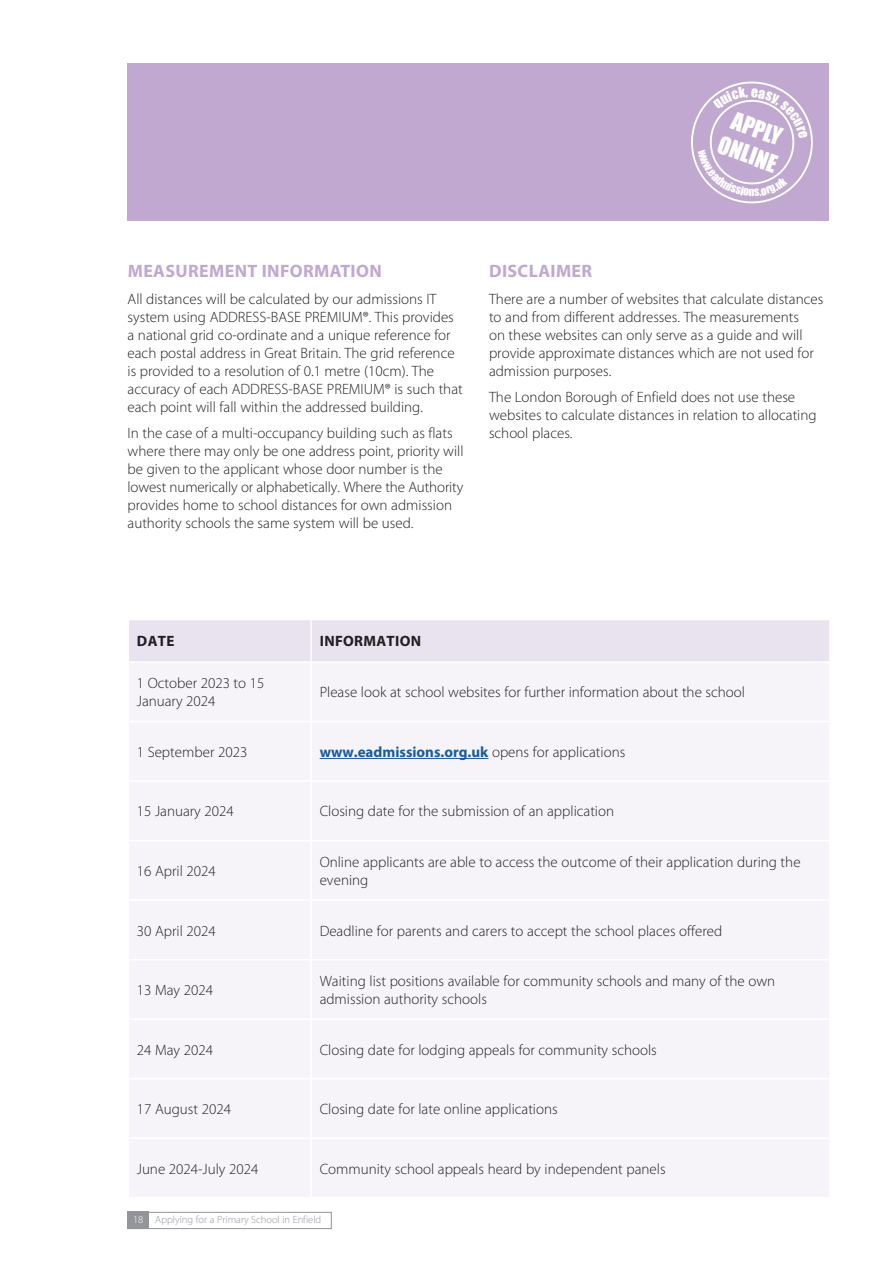
<style>
.page{position:relative;width:893px;height:1263px;background:#fff}
.page>*{position:absolute;margin:0;border:0;box-sizing:border-box;transform-origin:0 0}
.t1{font:22.5px "Impact";color:#fff}
.Front_sec_cap_subs{font:700 18px "Myriad Pro";letter-spacing:.02em;color:#c0a8d0}
.Body_text__2mm{font:300 15px/18px "Myriad Pro";color:#231f20}
.Body_text__2mm-2{font:700 15px "Myriad Pro";color:#175d9e}
.Body_text__2mm-3{font:700 15px "Myriad Pro";letter-spacing:.02em;color:#231f20}
.t2{font:300 10.5px "Myriad Pro";color:#939598}
.s1{font-weight:300;color:#231f20}
.s2{color:#fff}
</style>
<div class="page">
<div style="left:128px;top:1212px;width:204px;height:17px;background:#fff;border:1px solid #939598"></div>
<div style="left:128px;top:1212px;width:21px;height:17px;background:#939598"></div>
<div style="left:128px;top:64px;width:701px;height:157px;background:#c0a8d0"></div>
<div style="left:129px;top:620px;width:700px;height:41px;background:#e9e2ef"></div>
<div style="left:129px;top:663px;width:700px;height:534px;background:#f7f4f9"></div>
<hr style="left:310px;top:620px;width:2px;height:41px;background:#fff">
<hr style="left:310px;top:663px;width:2px;height:58px;background:#fff">
<hr style="left:128px;top:721px;width:183px;height:1px;background:#fff">
<hr style="left:311px;top:721px;width:520px;height:1px;background:#fff">
<hr style="left:310px;top:722px;width:2px;height:58px;background:#fff">
<hr style="left:128px;top:780px;width:183px;height:2px;background:#fff">
<hr style="left:311px;top:780px;width:520px;height:2px;background:#fff">
<hr style="left:310px;top:782px;width:2px;height:58px;background:#fff">
<hr style="left:128px;top:840px;width:183px;height:1px;background:#fff">
<hr style="left:311px;top:840px;width:520px;height:1px;background:#fff">
<hr style="left:310px;top:841px;width:2px;height:58px;background:#fff">
<hr style="left:128px;top:899px;width:183px;height:2px;background:#fff">
<hr style="left:311px;top:899px;width:520px;height:2px;background:#fff">
<hr style="left:310px;top:901px;width:2px;height:58px;background:#fff">
<hr style="left:128px;top:959px;width:183px;height:1px;background:#fff">
<hr style="left:311px;top:959px;width:520px;height:1px;background:#fff">
<hr style="left:310px;top:960px;width:2px;height:58px;background:#fff">
<hr style="left:128px;top:1018px;width:183px;height:2px;background:#fff">
<hr style="left:311px;top:1018px;width:520px;height:2px;background:#fff">
<hr style="left:310px;top:1020px;width:2px;height:58px;background:#fff">
<hr style="left:128px;top:1078px;width:183px;height:1px;background:#fff">
<hr style="left:311px;top:1078px;width:520px;height:1px;background:#fff">
<hr style="left:310px;top:1079px;width:2px;height:58px;background:#fff">
<hr style="left:128px;top:1137px;width:183px;height:2px;background:#fff">
<hr style="left:311px;top:1137px;width:520px;height:2px;background:#fff">
<hr style="left:310px;top:1139px;width:2px;height:58px;background:#fff">
<hr style="left:320px;top:758px;width:168px;height:1px;background:#175d9e">
<svg style="left:691px;top:81px;width:122px;height:123px"></svg>
<h1 class="t1" style="left:738px;top:103px;width:53px;rotate:20deg">APPLY</h1>
<h1 class="t1" style="left:725px;top:127px;width:63px;rotate:20deg">ONLINE</h1>
<p class="Front_sec_cap_subs" style="left:128px;top:259px;width:256px">MEASUREMENT INFORMATION</p>
<p class="Body_text__2mm" style="left:128px;top:289px;width:337px">All distances will be calculated by our admissions IT system using ADDRESS-BASE PREMIUM®. This provides a national grid co-ordinate and a unique reference for each postal address in Great Britain. The grid reference is provided to a resolution of 0.1 metre (10cm). The accuracy of each ADDRESS-BASE PREMIUM® is such that each point will fall within the addressed building.</p>
<p class="Body_text__2mm" style="left:128px;top:424px;width:338px">In the case of a multi-occupancy building such as flats where there may only be one address point, priority will be given to the applicant whose door number is the lowest numerically or alphabetically. Where the Authority provides home to school distances for own admission authority schools the same system will be used.</p>
<p class="Front_sec_cap_subs" style="left:489px;top:259px;width:105px">DISCLAIMER</p>
<p class="Body_text__2mm" style="left:489px;top:289px;width:336px">There are a number of websites that calculate distances to and from different addresses. The measurements<br>on these websites can only serve as a guide and will provide approximate distances which are not used for admission purposes.</p>
<p class="Body_text__2mm" style="left:489px;top:388px;width:329px">The London Borough of Enfield does not use these websites to calculate distances in relation to allocating school places.</p>
<p class="Body_text__2mm-3" style="left:137px;top:631px;width:39px">DATE</p>
<p class="Body_text__2mm-3" style="left:320px;top:631px;width:103px">INFORMATION</p>
<p class="Body_text__2mm" style="left:137px;top:674px;width:129px">1 October 2023 to 15<br>January 2024</p>
<p class="Body_text__2mm" style="left:320px;top:683px;width:427px">Please look at school websites for further information about the school</p>
<p class="Body_text__2mm" style="left:137px;top:743px;width:112px">1 September 2023</p>
<p class="Body_text__2mm-2" style="left:320px;top:742px;width:307px">www.eadmissions.org.uk <span class="s1">opens for applications</span></p>
<p class="Body_text__2mm" style="left:137px;top:802px;width:98px">15 January 2024</p>
<p class="Body_text__2mm" style="left:320px;top:802px;width:296px">Closing date for the submission of an application</p>
<p class="Body_text__2mm" style="left:137px;top:862px;width:80px">16 April 2024</p>
<p class="Body_text__2mm" style="left:320px;top:853px;width:482px">Online applicants are able to access the outcome of their application during the evening</p>
<p class="Body_text__2mm" style="left:137px;top:921px;width:80px">30 April 2024</p>
<p class="Body_text__2mm" style="left:320px;top:921px;width:404px">Deadline for parents and carers to accept the school places offered</p>
<p class="Body_text__2mm" style="left:137px;top:981px;width:78px">13 May 2024</p>
<p class="Body_text__2mm" style="left:320px;top:972px;width:457px">Waiting list positions available for community schools and many of the own admission authority schools</p>
<p class="Body_text__2mm" style="left:137px;top:1040px;width:78px">24 May 2024</p>
<p class="Body_text__2mm" style="left:320px;top:1040px;width:339px">Closing date for lodging appeals for community schools</p>
<p class="Body_text__2mm" style="left:137px;top:1100px;width:96px">17 August 2024</p>
<p class="Body_text__2mm" style="left:320px;top:1100px;width:240px">Closing date for late online applications</p>
<p class="Body_text__2mm" style="left:137px;top:1159px;width:123px">June 2024-July 2024</p>
<p class="Body_text__2mm" style="left:320px;top:1159px;width:347px">Community school appeals heard by independent panels</p>
<p class="t2" style="left:133px;top:1213px;width:190px"><span class="s2">18</span> Applying for a Primary School in Enfield</p>
</div>
